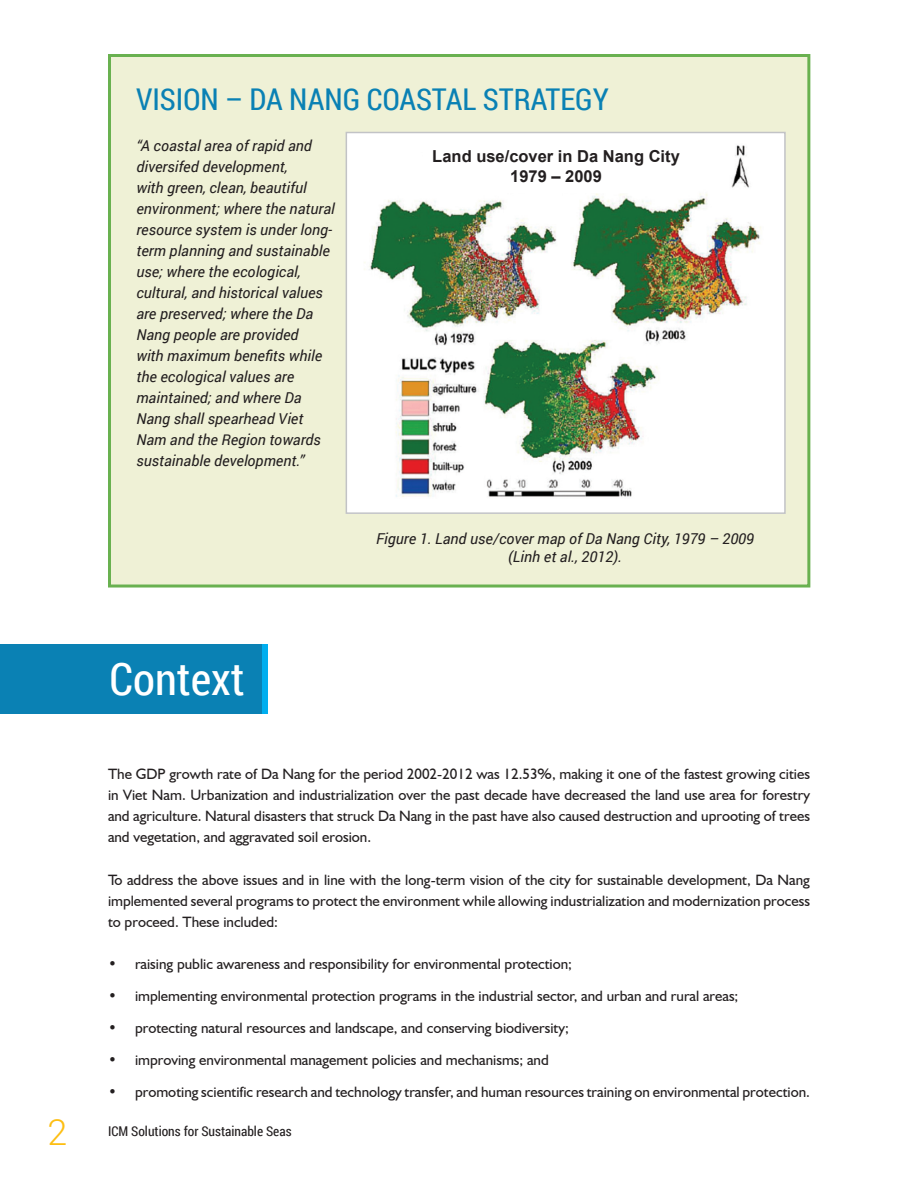
<style>
.page{position:relative;width:918px;height:1188px;background:#fff}
.page>*{position:absolute;margin:0;border:0;box-sizing:border-box;transform-origin:0 0}
.t1{font:45px "Roboto Condensed";color:#fff}
.t2{font:300 36px "Roboto";color:#fdbe12}
.Projected_Summary{font:30px "Roboto Condensed";color:#0a81b4}
.t3{font:700 16.5px "Arial";color:#231f20}
.Body_text_no_indent{font:15px/21px "Humanist 521 BT";color:#231f20;text-align:justify}
.Hanging_indent_1{font:15px "Humanist 521 BT";color:#231f20}
.Projected_Summary-2{font:italic 15px/21px "Roboto";color:#231f20}
.Table_Figure{font:italic 15px "Roboto";color:#231f20}
.t4{font:13.5px "Roboto Condensed";color:#231f20}
</style>
<div class="page">
<div style="left:0;top:644px;width:262px;height:69px;background:#0a81b4"></div>
<div style="left:262px;top:644px;width:6px;height:69px;background:#00aeef"></div>
<div style="left:108px;top:54px;width:702px;height:534px;background:#eff1d6;border:3px solid #69b150"></div>
<img style="left:349px;top:135px;width:434px;height:376px">
<div style="left:346px;top:132px;width:440px;height:382px;border:2px solid #c2c3c6"></div>
<div style="left:423px;top:149px;width:266px;height:44px;background:#fff"></div>
<p class="Projected_Summary" style="left:136px;top:78px;width:474px">VISION – DA NANG COASTAL STRATEGY</p>
<p class="Projected_Summary-2" style="left:136px;top:135px;width:200px">“A coastal area of rapid and diversifed development,<br>with green, clean, beautiful environment; where the natural resource system is under long&shy;term planning and sustainable use; where the ecological, cultural, and historical values are preserved; where the Da<br>Nang people are provided<br>with maximum benefits while the ecological values are maintained; and where Da<br>Nang shall spearhead Viet<br>Nam and the Region towards sustainable development.”</p>
<p class="t3" style="left:432px;top:145px;width:249px">Land use/cover in Da Nang City</p>
<p class="t3" style="left:510px;top:165px;width:93px">1979 – 2009</p>
<p class="t1" style="left:109px;top:647px;width:137px">Context</p>
<p class="Table_Figure" style="left:376px;top:528px;width:380px">Figure 1. Land use/cover map of Da Nang City, 1979 – 2009</p>
<p class="Table_Figure" style="left:508px;top:546px;width:115px">(Linh et al., 2012).</p>
<p class="Body_text_no_indent" style="left:108px;top:763px;width:704px">The GDP growth rate of Da Nang for the period 2002-2012 was 12.53%, making it one of the fastest growing cities in Viet Nam. Urbanization and industrialization over the past decade have decreased the land use area for forestry and agriculture. Natural disasters that struck Da Nang in the past have also caused destruction and uprooting of trees and vegetation, and aggravated soil erosion.</p>
<p class="Body_text_no_indent" style="left:108px;top:869px;width:704px">To address the above issues and in line with the long-term vision of the city for sustainable development, Da Nang implemented several programs to protect the environment while allowing industrialization and modernization process to proceed. These included:</p>
<p class="Hanging_indent_1" style="left:108px;top:955px;width:466px">• raising public awareness and responsibility for environmental protection;</p>
<p class="Hanging_indent_1" style="left:108px;top:987px;width:632px">• implementing environmental protection programs in the industrial sector, and urban and rural areas;</p>
<p class="Hanging_indent_1" style="left:108px;top:1019px;width:462px">• protecting natural resources and landscape, and conserving biodiversity;</p>
<p class="Hanging_indent_1" style="left:108px;top:1051px;width:442px">• improving environmental management policies and mechanisms; and</p>
<p class="Hanging_indent_1" style="left:108px;top:1082px;width:703px">• promoting scientific research and technology transfer, and human resources training on environmental protection.</p>
<p class="t2" style="left:48px;top:1107px;width:21px">2</p>
<p class="t4" style="left:108px;top:1122px;width:185px">ICM Solutions for Sustainable Seas</p>
</div>
